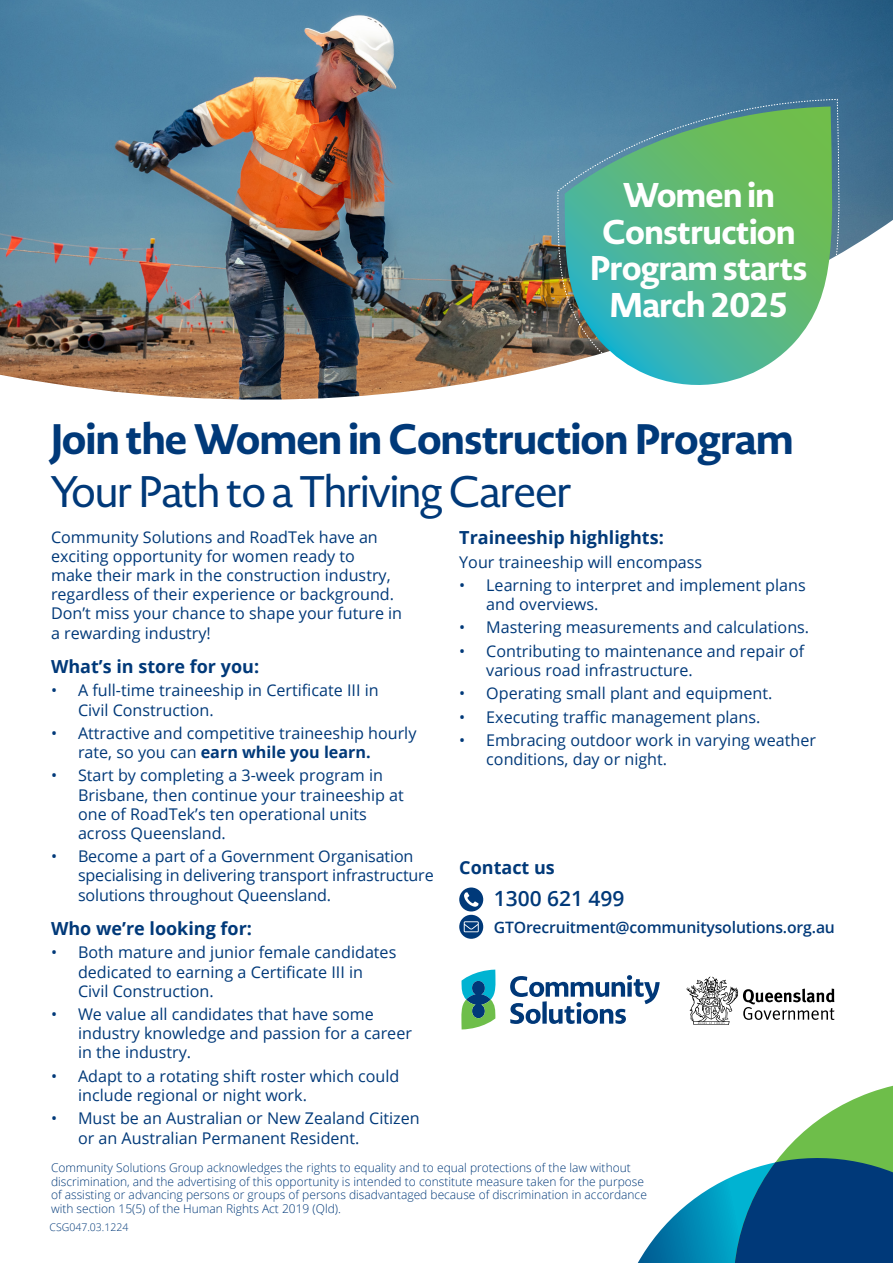
<style>
.page{position:relative;width:893px;height:1263px;background:#fff}
.page>*{position:absolute;margin:0;border:0;box-sizing:border-box;transform-origin:0 0}
.Heading_-_H1{font:500 43.5px "Novel Display";color:#003979}
.Heading_-_H1-2{font:800 42px "Novel Display";color:#003979}
.Shield_-_P{font:800 33.9px/36.6px "Novel Display";color:#fff;text-align:center}
.Contact_-_P{font:600 21px "Open Sans";color:#003979}
.Sub_Heading_-_H2{font:700 18px "Open Sans";color:#003979}
.Bullets_-_P{font:16.2px/19.2px "Open Sans";color:#003979}
.Body_Copy_-_P{font:16.2px/19.2px "Open Sans";color:#003979}
.Contact_-_P-2{font:600 15.75px "Open Sans";letter-spacing:-.01em;color:#003979}
.Acknowledgement_-_P{font:300 12px/13.5px "Open Sans";color:#003979}
.t1{font:300 10.5px "Open Sans";color:#003979}
.s1{font-weight:700}
</style>
<div class="page">
<img style="left:0;top:0;width:893px;height:400px">
<svg style="left:557px;top:99px;width:288px;height:296px"></svg>
<div style="left:459px;top:887px;width:24px;height:24px;background:#003979;border-radius:50%"></div>
<svg style="left:464px;top:892px;width:14px;height:15px"></svg>
<svg style="left:459px;top:915px;width:24px;height:24px"></svg>
<svg style="left:464px;top:921px;width:15px;height:11px"></svg>
<svg style="left:510px;top:975px;width:150px;height:49px"></svg>
<svg style="left:461px;top:969px;width:35px;height:60px"></svg>
<svg style="left:686px;top:976px;width:148px;height:49px"></svg>
<svg style="left:638px;top:1086px;width:255px;height:177px"></svg>
<p class="Shield_-_P" style="left:590px;top:177px;width:219px">Women in<br>Construction<br>Program starts<br>March 2025</p>
<h1 class="Heading_-_H1-2" style="left:51px;top:412px;width:744px">Join the Women in Construction Program</h1>
<h1 class="Heading_-_H1" style="left:51px;top:464px;width:522px">Your Path to a Thriving Career</h1>
<p class="Body_Copy_-_P" style="left:51px;top:527px;width:353px">Community Solutions and RoadTek have an exciting opportunity for women ready to<br>make their mark in the construction industry, regardless of their experience or background.<br>Don’t miss your chance to shape your future in a rewarding industry!</p>
<h2 class="Sub_Heading_-_H2" style="left:51px;top:654px;width:210px">What’s in store for you:</h2>
<p class="Bullets_-_P" style="left:78px;top:680px;width:302px;text-indent:-27px">• A full-time traineeship in Certificate III in<br>Civil Construction.</p>
<p class="Bullets_-_P" style="left:78px;top:723px;width:340px;text-indent:-27px">• Attractive and competitive traineeship hourly rate, so you can <span class="s1">earn while you learn.</span></p>
<p class="Bullets_-_P" style="left:78px;top:765px;width:327px;text-indent:-27px">• Start by completing a 3-week program in Brisbane, then continue your traineeship at one of RoadTek’s ten operational units across Queensland.</p>
<p class="Bullets_-_P" style="left:78px;top:846px;width:357px;text-indent:-27px">• Become a part of a Government Organisation specialising in delivering transport infrastructure solutions throughout Queensland.</p>
<h2 class="Sub_Heading_-_H2" style="left:51px;top:916px;width:203px">Who we’re looking for:</h2>
<p class="Bullets_-_P" style="left:78px;top:942px;width:320px;text-indent:-27px">• Both mature and junior female candidates dedicated to earning a Certificate III in<br>Civil Construction.</p>
<p class="Bullets_-_P" style="left:78px;top:1004px;width:335px;text-indent:-27px">• We value all candidates that have some industry knowledge and passion for a career in the industry.</p>
<p class="Bullets_-_P" style="left:78px;top:1066px;width:323px;text-indent:-27px">• Adapt to a rotating shift roster which could include regional or night work.</p>
<p class="Bullets_-_P" style="left:78px;top:1108px;width:343px;text-indent:-27px">• Must be an Australian or New Zealand Citizen or an Australian Permanent Resident.</p>
<h2 class="Sub_Heading_-_H2" style="left:459px;top:525px;width:206px">Traineeship highlights:</h2>
<p class="Body_Copy_-_P" style="left:459px;top:552px;width:245px">Your traineeship will encompass</p>
<p class="Bullets_-_P" style="left:486px;top:575px;width:321px;text-indent:-27px">• Learning to interpret and implement plans and overviews.</p>
<p class="Bullets_-_P" style="left:459px;top:618px;width:351px">• Mastering measurements and calculations.</p>
<p class="Bullets_-_P" style="left:486px;top:641px;width:320px;text-indent:-27px">• Contributing to maintenance and repair of various road infrastructure.</p>
<p class="Bullets_-_P" style="left:459px;top:683px;width:315px">• Operating small plant and equipment.</p>
<p class="Bullets_-_P" style="left:459px;top:707px;width:303px">• Executing traffic management plans.</p>
<p class="Bullets_-_P" style="left:486px;top:730px;width:331px;text-indent:-27px">• Embracing outdoor work in varying weather conditions, day or night.</p>
<h2 class="Sub_Heading_-_H2" style="left:459px;top:855px;width:97px">Contact us</h2>
<p class="Contact_-_P" style="left:494px;top:883px;width:132px">1300 621 499</p>
<p class="Contact_-_P-2" style="left:494px;top:916px;width:343px">GTOrecruitment@communitysolutions.org.au</p>
<p class="Acknowledgement_-_P" style="left:51px;top:1161px;width:597px">Community Solutions Group acknowledges the rights to equality and to equal protections of the law without discrimination, and the advertising of this opportunity is intended to constitute measure taken for the purpose of assisting or advancing persons or groups of persons disadvantaged because of discrimination in accordance with section 15(5) of the Human Rights Act 2019 (Qld).</p>
<p class="t1" style="left:50px;top:1219px;width:80px">CSG047.03.1224</p>
</div>
